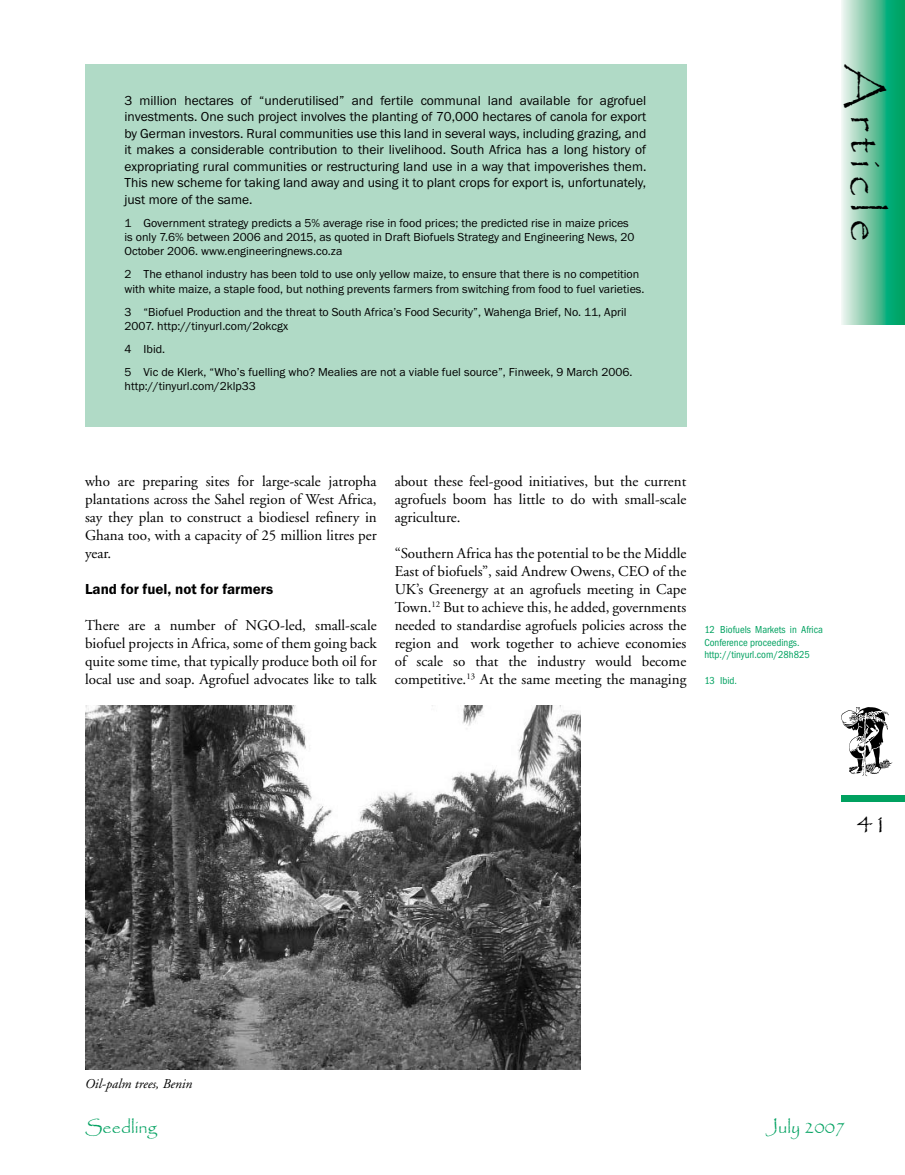
<style>
.page{position:relative;width:905px;height:1175px;background:#fff}
.page>*{position:absolute;margin:0;border:0;box-sizing:border-box;transform-origin:0 0}
.t1{font:45px "Papyrus";letter-spacing:.15em;color:#000}
.t2{font:27px "Papyrus";color:#000}
.t3{font:18px "Papyrus";color:#00a160}
.t4{font:15px/18px "Adobe Garamond";color:#000;text-align:justify}
.t5{font:600 15px "Franklin Got ITC";color:#000}
.t6{font:13.5px/16.5px "Franklin Got ITC";color:#000;text-align:justify}
.t7{font:italic 13.5px "Adobe Garamond";color:#000}
.t8{font:12px/14.4px "Franklin Got ITC";color:#000}
.t9{font:10.5px/12.6px "Franklin Got Cd ITC";color:#00a160}
</style>
<div class="page">
<div style="left:841px;top:795px;width:63px;height:6px;background:#00a160"></div>
<svg style="left:841px;top:707px;width:51px;height:69px"></svg>
<svg style="left:841px;top:0;width:63px;height:324px"></svg>
<div style="left:85px;top:64px;width:601px;height:362px;background:#b0dac6"></div>
<img style="left:85px;top:705px;width:495px;height:364px">
<p class="t6" style="left:124px;top:92px;width:523px">3 million hectares of “underutilised” and fertile communal land available for agrofuel investments. One such project involves the planting of 70,000 hectares of canola for export by German investors. Rural communities use this land in several ways, including grazing, and it makes a considerable contribution to their livelihood. South Africa has a long history of expropriating rural communities or restructuring land use in a way that impoverishes them.<br>This new scheme for taking land away and using it to plant crops for export is, unfortunately, just more of the same.</p>
<p class="t8" style="left:124px;top:215px;width:511px">1 Government strategy predicts a 5% average rise in food prices; the predicted rise in maize prices is only 7.6% between 2006 and 2015, as quoted in Draft Biofuels Strategy and Engineering News, 20<br>October 2006. www.engineeringnews.co.za</p>
<p class="t8" style="left:124px;top:267px;width:521px">2 The ethanol industry has been told to use only yellow maize, to ensure that there is no competition with white maize, a staple food, but nothing prevents farmers from switching from food to fuel varieties.</p>
<p class="t8" style="left:124px;top:304px;width:503px">3 “Biofuel Production and the threat to South Africa’s Food Security”, Wahenga Brief, No. 11, April<br>2007. http://tinyurl.com/2okcgx</p>
<p class="t8" style="left:124px;top:337px;width:509px;line-height:23px">4 Ibid.<br>5 Vic de Klerk, “Who’s fuelling who? Mealies are not a viable fuel source”, Finweek, 9 March 2006.</p>
<p class="t8" style="left:124px;top:379px;width:133px">http://tinyurl.com/2klp33</p>
<h1 class="t1" style="left:893px;top:64px;width:179px;rotate:90deg">Article</h1>
<p class="t4" style="left:85px;top:473px;width:293px">who are preparing sites for large-scale jatropha plantations across the Sahel region of West Africa, say they plan to construct a biodiesel refinery in Ghana too, with a capacity of 25 million litres per year.</p>
<p class="t5" style="left:85px;top:580px;width:190px">Land for fuel, not for farmers</p>
<p class="t4" style="left:85px;top:617px;width:293px">There are a number of NGO-led, small-scale biofuel projects in Africa, some of them going back quite some time, that typically produce both oil for local use and soap. Agrofuel advocates like to talk</p>
<p class="t4" style="left:395px;top:473px;width:293px">about these feel-good initiatives, but the current agrofuels boom has little to do with small-scale agriculture.</p>
<p class="t4" style="left:395px;top:545px;width:293px">“Southern Africa has the potential to be the Middle East of biofuels”, said Andrew Owens, CEO of the UK’s Greenergy at an agrofuels meeting in Cape Town.<sup>12</sup> But to achieve this, he added, governments needed to standardise agrofuels policies across the region and work together to achieve economies of scale so that the industry would become competitive.<sup>13</sup> At the same meeting the managing</p>
<p class="t9" style="left:704px;top:623px;width:120px">12 Biofuels Markets in Africa<br>Conference proceedings. http://tinyurl.com/28h825</p>
<p class="t9" style="left:704px;top:674px;width:34px">13 Ibid.</p>
<h2 class="t2" style="left:857px;top:807px;width:32px">41</h2>
<p class="t7" style="left:85px;top:1076px;width:109px">Oil-palm trees, Benin</p>
<p class="t3" style="left:85px;top:1116px;width:73px">Seedling</p>
<p class="t3" style="left:766px;top:1115px;width:81px">July 2007</p>
</div>
